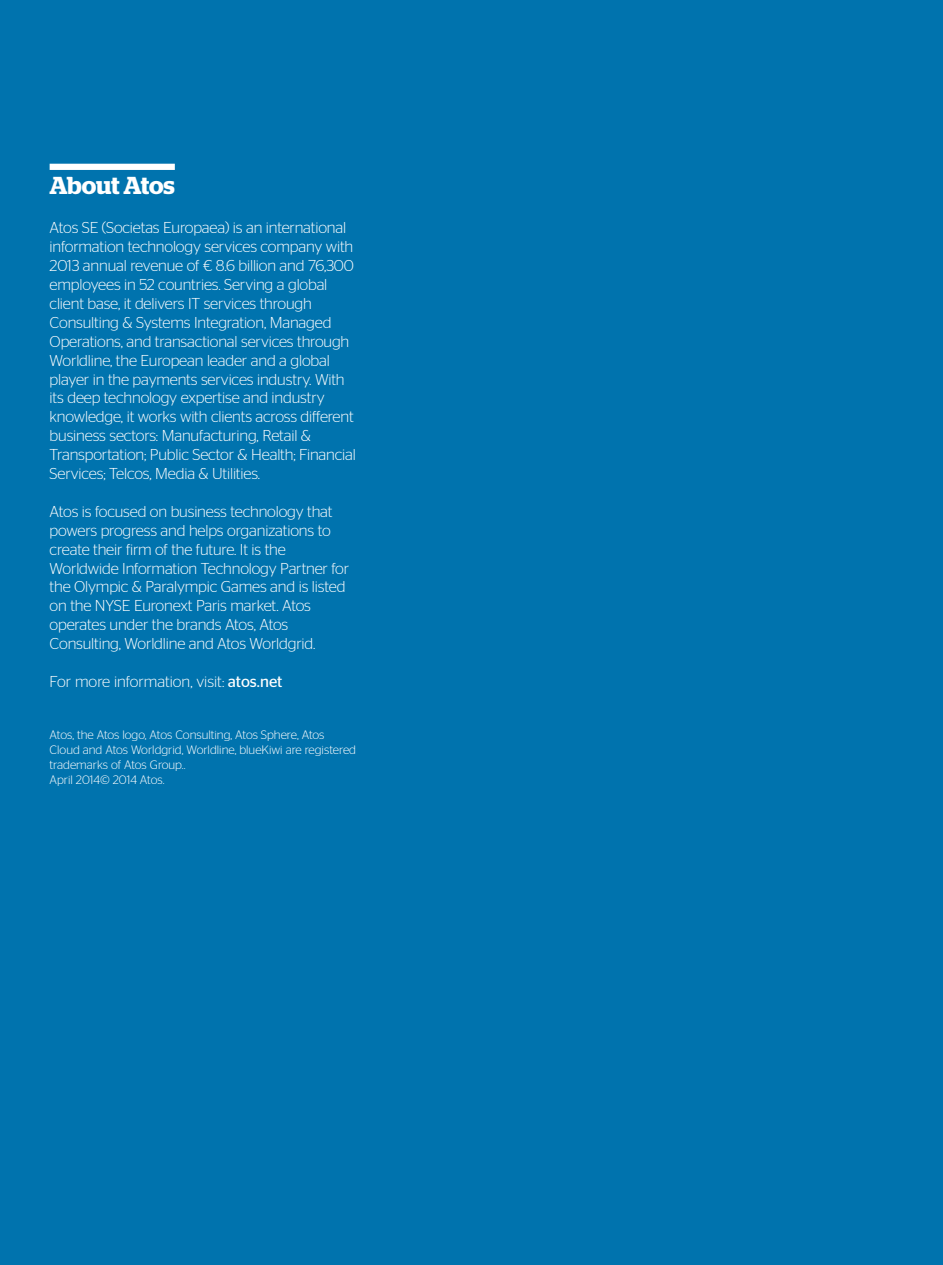
<style>
.page{position:relative;width:943px;height:1265px;background:#0073ae}
.page>*{position:absolute;margin:0;border:0;box-sizing:border-box;transform-origin:0 0}
.t1{font:600 24.5px "Stag";letter-spacing:-.005em;color:#fff}
.t2{font:300 15.75px/18.9px "Stag Sans";letter-spacing:-.01em;color:#fff}
.t3{font:300 12.25px/14.7px "Stag Sans";color:#fff}
.s1{font-weight:400}
</style>
<div class="page">
<div style="left:50px;top:164px;width:125px;height:6px;background:#fff"></div>
<h1 class="t1" style="left:50px;top:171px;width:127px">About Atos</h1>
<p class="t2" style="left:50px;top:218px;width:308px">Atos SE (Societas Europaea) is an international information technology services company with 2013 annual revenue of € 8.6 billion and 76,300 employees in 52 countries. Serving a global client base, it delivers IT services through Consulting &amp; Systems Integration, Managed Operations, and transactional services through Worldline, the European leader and a global player in the payments services industry. With its deep technology expertise and industry knowledge, it works with clients across different business sectors: Manufacturing, Retail &amp; Transportation; Public Sector &amp; Health; Financial Services; Telcos, Media &amp; Utilities.</p>
<p class="t2" style="left:50px;top:502px;width:301px">Atos is focused on business technology that powers progress and helps organizations to create their firm of the future. It is the Worldwide Information Technology Partner for the Olympic &amp; Paralympic Games and is listed on the NYSE Euronext Paris market. Atos operates under the brands Atos, Atos Consulting, Worldline and Atos Worldgrid.</p>
<p class="t2" style="left:50px;top:672px;width:234px">For more information, visit: <span class="s1">atos.net</span></p>
<p class="t3" style="left:50px;top:728px;width:308px">Atos, the Atos logo, Atos Consulting, Atos Sphere, Atos Cloud and Atos Worldgrid, Worldline, blueKiwi are registered trademarks of Atos Group..<br>April 2014© 2014 Atos.</p>
</div>
